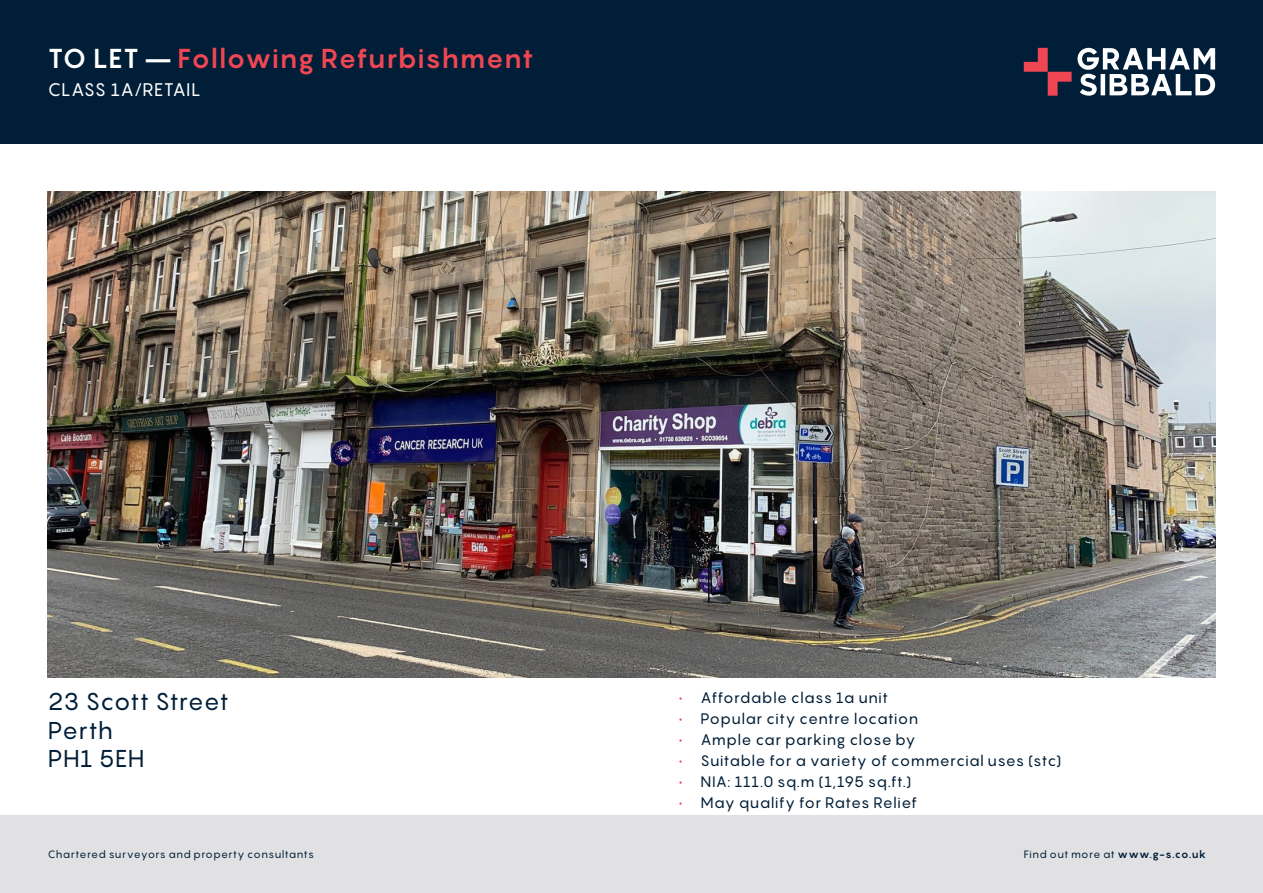
<style>
.page{position:relative;width:1263px;height:893px;background:#fff}
.page>*{position:absolute;margin:0;border:0;box-sizing:border-box;transform-origin:0 0}
._1_To_Let_For_Sale{font:700 27px "Pangram";letter-spacing:.015em;color:#ef4654}
._3_address{font:24px "Pangram";letter-spacing:.005em;color:#001e37}
._2_prop_type{font:18px "Pangram";letter-spacing:.01em;color:#fff}
._4_Bullets{font:15px "Pangram";letter-spacing:.025em;color:#001e37}
.t1{font:10.5px "Pangram";letter-spacing:.04em;color:#001e37}
.s1{color:#fff}
.s2{color:#ef4654}
.s3{font-weight:700}
</style>
<div class="page">
<img style="left:48px;top:191px;width:1167px;height:487px">
<div style="left:0;top:815px;width:1263px;height:78px;background:#e1e1e3"></div>
<div style="left:0;top:0;width:1263px;height:144px;background:#001e37"></div>
<svg style="left:1077px;top:48px;width:138px;height:48px"></svg>
<svg style="left:1024px;top:48px;width:47px;height:48px"></svg>
<p class="_1_To_Let_For_Sale" style="left:48px;top:41px;width:487px"><span class="s1">TO LET –</span> Following Refurbishment</p>
<p class="_2_prop_type" style="left:48px;top:77px;width:154px">CLASS 1A/RETAIL</p>
<p class="_3_address" style="left:48px;top:686px;width:182px">23 Scott Street</p>
<p class="_3_address" style="left:48px;top:715px;width:66px">Perth</p>
<p class="_3_address" style="left:48px;top:743px;width:98px">PH1 5EH</p>
<p class="_4_Bullets" style="left:679px;top:688px;width:210px"><span class="s2">•</span> Affordable class 1a unit</p>
<p class="_4_Bullets" style="left:679px;top:709px;width:241px"><span class="s2">•</span> Popular city centre location</p>
<p class="_4_Bullets" style="left:679px;top:730px;width:238px"><span class="s2">•</span> Ample car parking close by</p>
<p class="_4_Bullets" style="left:679px;top:751px;width:384px"><span class="s2">•</span> Suitable for a variety of commercial uses (stc)</p>
<p class="_4_Bullets" style="left:679px;top:772px;width:234px"><span class="s2">•</span> NIA: 111.0 sq.m (1,195 sq.ft.)</p>
<p class="_4_Bullets" style="left:679px;top:793px;width:240px"><span class="s2">•</span> May qualify for Rates Relief</p>
<p class="t1" style="left:48px;top:848px;width:268px">Chartered surveyors and property consultants</p>
<p class="t1" style="left:1024px;top:848px;width:184px">Find out more at <span class="s3">www.g-s.co.uk</span></p>
</div>
